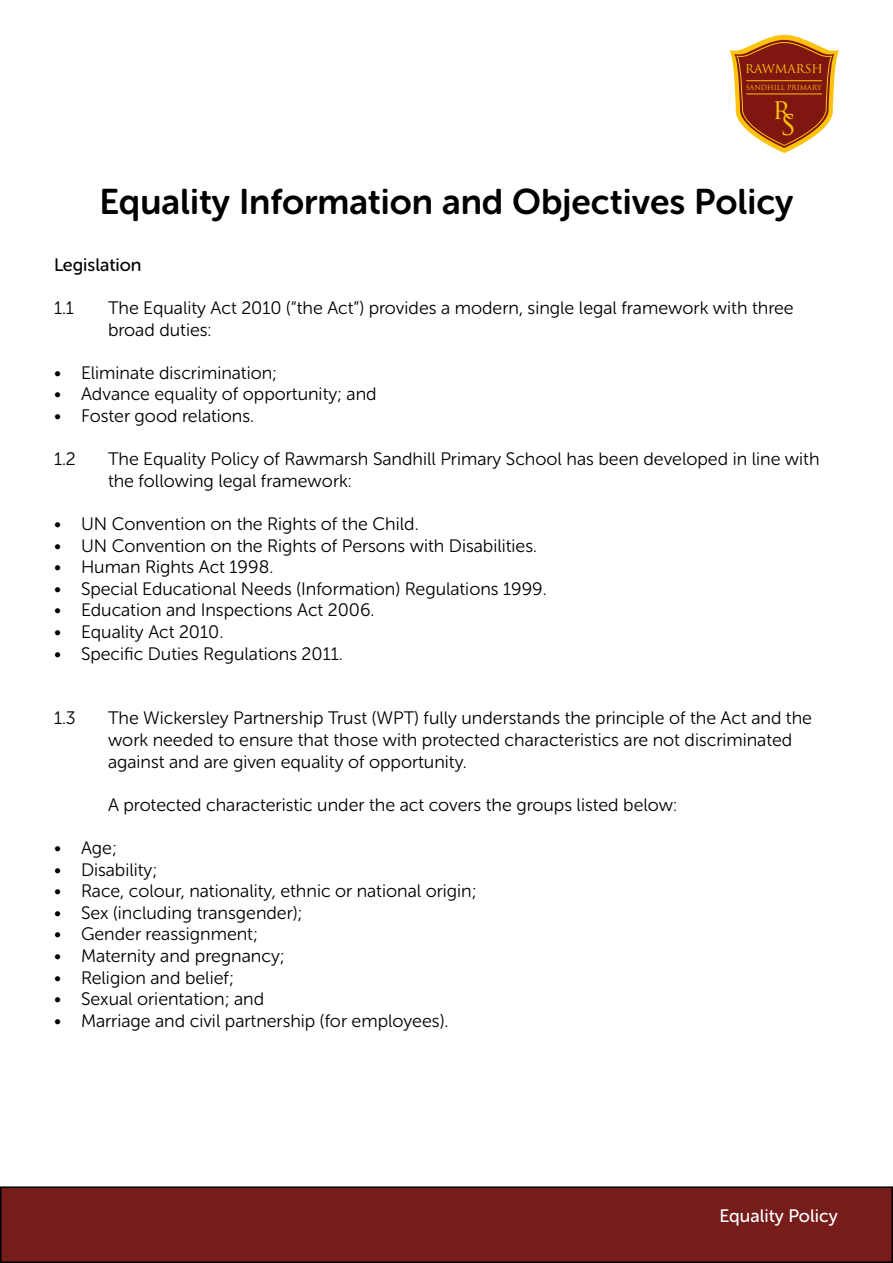
<style>
.page{position:relative;width:893px;height:1263px;background:#fff}
.page>*{position:absolute;margin:0;border:0;box-sizing:border-box;transform-origin:0 0}
.t1{font:35.55px "Museo Sans Rounded 700";color:#000}
.t2{font:27.75px "Trajan Pro";color:#fdc20c}
.t3{font:18px/21.6px "Museo Sans Rounded 300";color:#000}
.t4{font:18px "Museo Sans Rounded 500";color:#fff}
.t5{font:18px "Museo Sans Rounded 500";color:#000}
.t6{font:12px "Trajan Pro";color:#fdc20c}
.t7{font:6.9px "Trajan Pro";color:#fdc20c}
</style>
<div class="page">
<div style="left:1px;top:1187px;width:891px;height:75px;background:#761d1b"></div>
<div style="left:0;top:1186px;width:893px;height:77px;border:2px solid #000"></div>
<svg style="left:730px;top:34px;width:109px;height:118px"></svg>
<hr style="left:746px;top:80px;width:76px;height:1px;background:#fdc20c">
<hr style="left:746px;top:94px;width:76px;height:1px;background:#fdc20c">
<p class="t6" style="left:745px;top:61px;width:80px">RAWMARSH</p>
<p class="t7" style="left:746px;top:83px;width:77px">SANDHILL PRIMARY</p>
<h2 class="t2" style="left:772px;top:91px;width:20px">r</h2>
<h2 class="t2" style="left:780px;top:107px;width:17px">S</h2>
<h1 class="t1" style="left:99px;top:182px;width:695px">Equality Information and Objectives Policy</h1>
<p class="t5" style="left:54px;top:255px;width:89px">Legislation</p>
<p class="t3" style="left:54px;top:297px;width:22px">1.1</p>
<p class="t3" style="left:108px;top:297px;width:687px">The Equality Act 2010 (“the Act”) provides a modern, single legal framework with three broad duties:</p>
<p class="t3" style="left:54px;top:362px;width:225px">• Eliminate discrimination;</p>
<p class="t3" style="left:54px;top:384px;width:324px">• Advance equality of opportunity; and</p>
<p class="t3" style="left:54px;top:405px;width:202px">• Foster good relations.</p>
<p class="t3" style="left:54px;top:448px;width:23px">1.2</p>
<p class="t3" style="left:108px;top:448px;width:713px">The Equality Policy of Rawmarsh Sandhill Primary School has been developed in line with the following legal framework:</p>
<p class="t3" style="left:54px;top:513px;width:366px">• UN Convention on the Rights of the Child.</p>
<p class="t3" style="left:54px;top:535px;width:485px">• UN Convention on the Rights of Persons with Disabilities.</p>
<p class="t3" style="left:54px;top:556px;width:221px">• Human Rights Act 1998.</p>
<p class="t3" style="left:54px;top:578px;width:494px">• Special Educational Needs (Information) Regulations 1999.</p>
<p class="t3" style="left:54px;top:600px;width:322px">• Education and Inspections Act 2006.</p>
<p class="t3" style="left:54px;top:621px;width:171px">• Equality Act 2010.</p>
<p class="t3" style="left:54px;top:643px;width:290px">• Specific Duties Regulations 2011.</p>
<p class="t3" style="left:54px;top:708px;width:23px">1.3</p>
<p class="t3" style="left:108px;top:708px;width:705px">The Wickersley Partnership Trust (WPT) fully understands the principle of the Act and the work needed to ensure that those with protected characteristics are not discriminated against and are given equality of opportunity.</p>
<p class="t3" style="left:108px;top:794px;width:571px">A protected characteristic under the act covers the groups listed below:</p>
<p class="t3" style="left:54px;top:837px;width:64px">• Age;</p>
<p class="t3" style="left:54px;top:859px;width:105px">• Disability;</p>
<p class="t3" style="left:54px;top:880px;width:424px">• Race, colour, nationality, ethnic or national origin;</p>
<p class="t3" style="left:54px;top:902px;width:250px">• Sex (including transgender);</p>
<p class="t3" style="left:54px;top:924px;width:205px">• Gender reassignment;</p>
<p class="t3" style="left:54px;top:945px;width:232px">• Maternity and pregnancy;</p>
<p class="t3" style="left:54px;top:967px;width:181px">• Religion and belief;</p>
<p class="t3" style="left:54px;top:988px;width:212px">• Sexual orientation; and</p>
<p class="t3" style="left:54px;top:1010px;width:396px">• Marriage and civil partnership (for employees).</p>
<p class="t4" style="left:719px;top:1206px;width:120px">Equality Policy</p>
</div>
